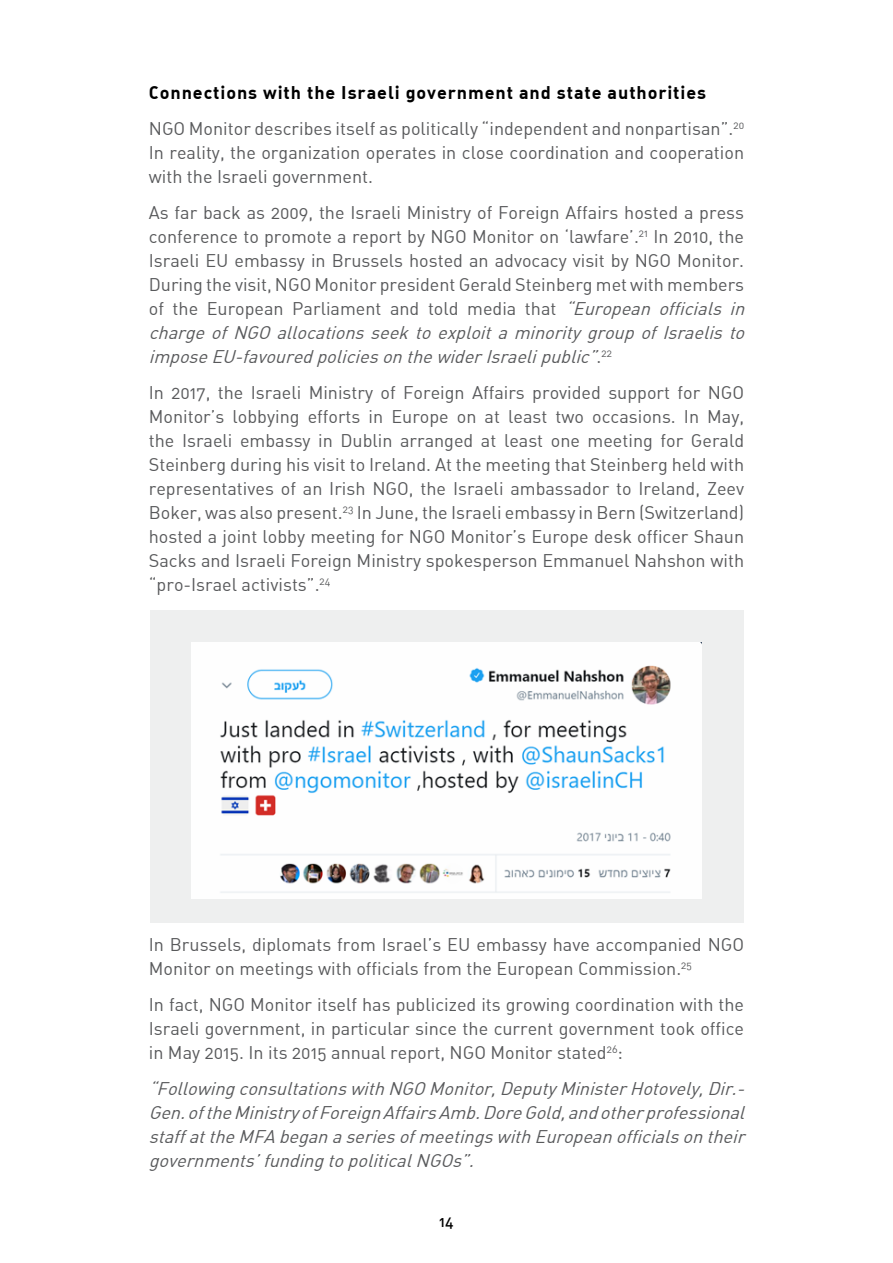
<style>
.page{position:relative;width:893px;height:1263px;background:#fff}
.page>*{position:absolute;margin:0;border:0;box-sizing:border-box;transform-origin:0 0}
.t1{font:18px/24px "DIN Alternate";color:#58595b}
.t2{font:italic 18px/24px "DIN Alternate";color:#58595b}
.t3{font:700 18px "DIN Alternate";letter-spacing:.05em;color:#000}
.t4{font:500 15px "DIN Alternate";color:#000}
.t5{font:10.5px "DIN Alternate";color:#58595b}
.s1{font-size:18px}
.s2{font-style:normal}
</style>
<div class="page">
<div style="left:151px;top:610px;width:593px;height:313px;background:#eeefef"></div>
<img style="left:191px;top:642px;width:511px;height:257px">
<p class="t3" style="left:149px;top:80px;width:559px">Connections with the Israeli government and state authorities</p>
<p class="t1" style="left:149px;top:116px;width:597px">NGO Monitor describes itself as politically “independent and nonpartisan“<br>In reality, the organization operates in close coordination and cooperation with the Israeli government.</p>
<p class="t1" style="left:149px;top:200px;width:597px;text-align:right">As far back as 2009, the Israeli Ministry of Foreign Affairs hosted a press<br>In 2010, the</p>
<p class="t5" style="left:728px;top:118px;width:17px"><span class="s1">.</span>20</p>
<p class="t1" style="left:149px;top:224px;width:597px">conference to promote a report by NGO Monitor on ‘lawfare’<br>Israeli EU embassy in Brussels hosted an advocacy visit by NGO Monitor.<br>During the visit, NGO Monitor president Gerald Steinberg met with members</p>
<p class="t2" style="left:573px;top:296px;width:179px">European officials in</p>
<p class="t5" style="left:634px;top:226px;width:16px"><span class="s1">.</span>21</p>
<p class="t2" style="left:565px;top:296px;width:15px">“</p>
<p class="t1" style="left:292px;top:296px;width:91px">Parliament</p>
<p class="t1" style="left:467px;top:296px;width:51px">media</p>
<p class="t1" style="left:149px;top:296px;width:17px">of</p>
<p class="t2" style="left:589px;top:320px;width:163px;text-indent:-440px">charge of NGO allocations seek to exploit a minority group of Israelis to <span class="s2">.</span>“</p>
<p class="t1" style="left:173px;top:296px;width:27px">the</p>
<p class="t1" style="left:207px;top:296px;width:78px">European</p>
<p class="t1" style="left:390px;top:296px;width:31px">and</p>
<p class="t1" style="left:428px;top:296px;width:32px">told</p>
<p class="t1" style="left:525px;top:296px;width:33px">that</p>
<p class="t2" style="left:149px;top:344px;width:447px">impose EU favoured policies on the wider Israeli public</p>
<p class="t5" style="left:601px;top:346px;width:12px">22</p>
<p class="t1" style="left:149px;top:380px;width:597px;text-align:right">In 2017, the Israeli Ministry of Foreign Affairs provided support for NGO<br>In May,</p>
<p class="t2" style="left:235px;top:344px;width:15px">-</p>
<p class="t1" style="left:149px;top:404px;width:77px">Monitor s’</p>
<p class="t1" style="left:149px;top:428px;width:597px">the Israeli embassy in Dublin arranged at least one meeting for Gerald</p>
<p class="t1" style="left:149px;top:452px;width:597px">Steinberg during his visit to Ireland. At the meeting that Steinberg held with</p>
<p class="t1" style="left:149px;top:476px;width:597px">representatives of an Irish NGO, the Israeli ambassador to Ireland, Zeev</p>
<p class="t1" style="left:357px;top:500px;width:389px">In June, the Israeli embassy in Bern (Switzerland(</p>
<p class="t1" style="left:233px;top:404px;width:129px">lobbying efforts</p>
<p class="t1" style="left:369px;top:404px;width:16px">in</p>
<p class="t1" style="left:592px;top:404px;width:85px">occasions.</p>
<p class="t1" style="left:391px;top:404px;width:87px">Europe on</p>
<p class="t1" style="left:485px;top:404px;width:64px">at least</p>
<p class="t1" style="left:556px;top:404px;width:30px">two</p>
<p class="t1" style="left:149px;top:500px;width:597px">Boker, was also present<br>hosted a joint lobby meeting for NGO Monitor s’ Europe desk officer Shaun<br>Sacks and Israeli Foreign Ministry spokesperson Emmanuel Nahshon with</p>
<p class="t5" style="left:315px;top:574px;width:17px"><span class="s1">.</span>24</p>
<p class="t5" style="left:338px;top:502px;width:17px"><span class="s1">.</span>23</p>
<p class="t1" style="left:149px;top:572px;width:167px">“pro-Israel activists“</p>
<p class="t1" style="left:149px;top:932px;width:597px">In Brussels, diplomats from Israel s’ EU embassy have accompanied NGO</p>
<p class="t5" style="left:676px;top:958px;width:17px"><span class="s1">.</span>25</p>
<p class="t1" style="left:149px;top:950px;width:597px;line-height:36px">Monitor on meetings with officials from the European Commission<br>In fact, NGO Monitor itself has publicized its growing coordination with the</p>
<p class="t1" style="left:149px;top:1016px;width:597px">Israeli government in, particular since the current government took office</p>
<p class="t5" style="left:607px;top:1042px;width:18px">26<span class="s1">:</span></p>
<p class="t1" style="left:149px;top:1040px;width:459px">in May 2015. In its 2015 annual report, NGO Monitor stated</p>
<p class="t2" style="left:149px;top:1076px;width:15px">“</p>
<p class="t2" style="left:157px;top:1076px;width:342px">Following consultations with NGO Monitor</p>
<p class="t2" style="left:491px;top:1076px;width:215px">, Deputy Minister Hotovely</p>
<p class="t2" style="left:698px;top:1076px;width:41px">, Dir</p>
<p class="t2" style="left:732px;top:1076px;width:20px">.-</p>
<p class="t2" style="left:234px;top:1100px;width:72px">Ministry</p>
<p class="t2" style="left:319px;top:1100px;width:69px">Foreign</p>
<p class="t2" style="left:383px;top:1100px;width:60px">Affairs</p>
<p class="t2" style="left:645px;top:1100px;width:106px">professional</p>
<p class="t2" style="left:149px;top:1100px;width:61px">Gen of</p>
<p class="t2" style="left:180px;top:1100px;width:12px">.</p>
<p class="t2" style="left:149px;top:1124px;width:603px">staff at the MFA began a series of meetings with European officials on their</p>
<p class="t2" style="left:461px;top:1148px;width:20px">.“</p>
<p class="t2" style="left:524px;top:1100px;width:80px">Gold and</p>
<p class="t2" style="left:560px;top:1100px;width:12px">,</p>
<p class="t2" style="left:301px;top:1100px;width:23px">of</p>
<p class="t2" style="left:205px;top:1100px;width:33px">the</p>
<p class="t2" style="left:438px;top:1100px;width:90px">Amb Dore</p>
<p class="t2" style="left:475px;top:1100px;width:12px">.</p>
<p class="t2" style="left:600px;top:1100px;width:50px">other</p>
<p class="t2" style="left:254px;top:1148px;width:214px">’ funding to political NGOs</p>
<p class="t2" style="left:149px;top:1148px;width:112px">governments</p>
<p class="t4" style="left:439px;top:1212px;width:16px">14</p>
</div>
